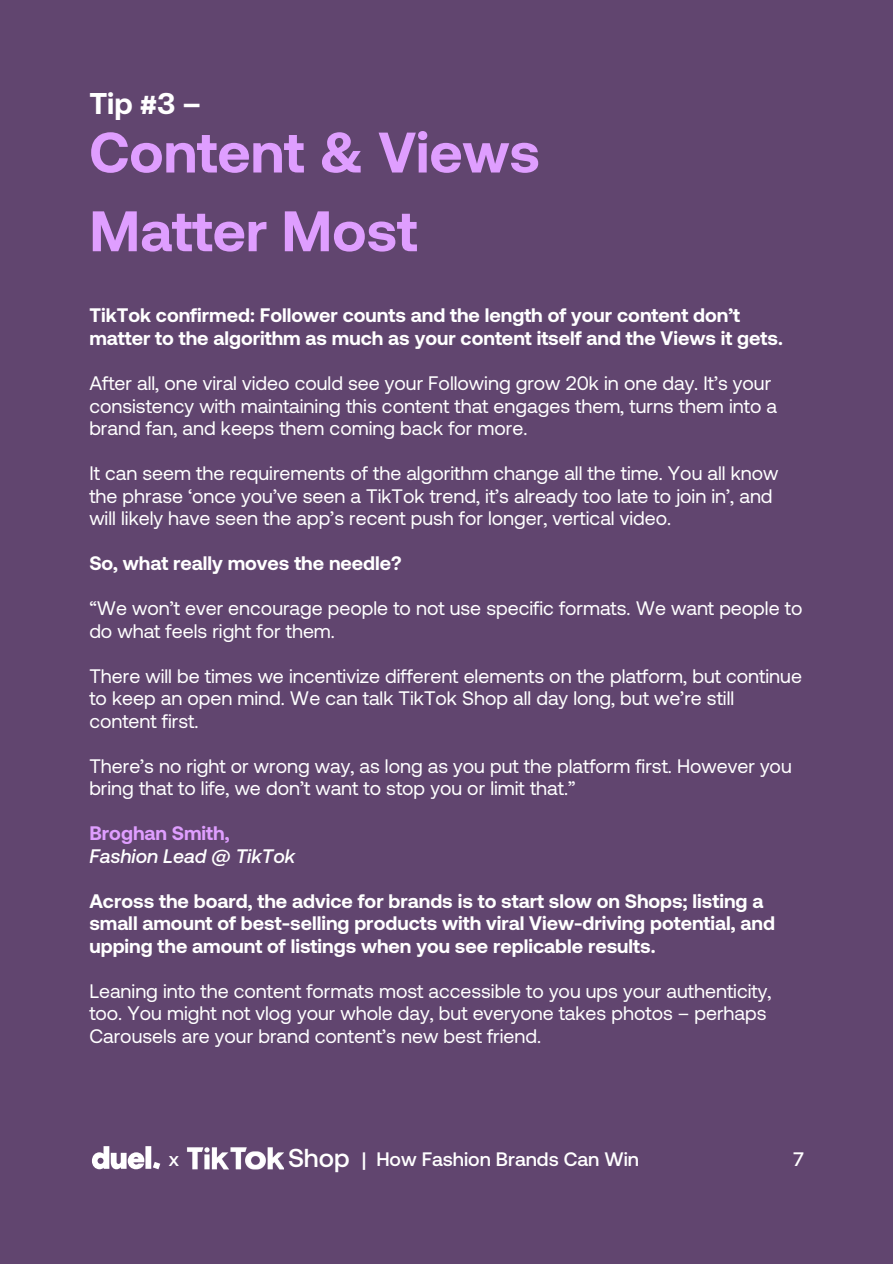
<style>
.page{position:relative;width:893px;height:1264px;background:#fff}
.page>*{position:absolute;margin:0;border:0;box-sizing:border-box;transform-origin:0 0}
.t1{font:700 57px/78.8px "Aeonik";color:#df9eff}
.t2{font:700 30px "Aeonik";color:#fff}
.t3{font:500 25.95px "Aeonik";color:#fff}
.t4{font:19.5px/22.5px "Aeonik";color:#fff}
.t5{font:700 19.5px/22.5px "Aeonik";color:#fff}
.t6{font:italic 500 19.5px/22.5px "Aeonik";color:#fff}
.t7{font:500 19.5px "Aeonik";color:#fff}
.s1{font-weight:700;font-style:normal;color:#df9eff}
</style>
<div class="page">
<div style="left:0;top:0;width:892px;height:1263px;background:#61456f"></div>
<svg style="left:92px;top:1146px;width:68px;height:23px"></svg>
<img style="left:187px;top:1147px;width:97px;height:21px">
<p class="t2" style="left:89px;top:92px;width:113px">Tip #3 –</p>
<h4 class="t1" style="left:89px;top:119px;width:452px">Content &amp; Views<br>Matter Most</h4>
<p class="t5" style="left:89px;top:306px;width:695px">TikTok confirmed: Follower counts and the length of your content don’t matter to the algorithm as much as your content itself and the Views it gets.</p>
<p class="t4" style="left:89px;top:374px;width:689px">After all, one viral video could see your Following grow 20k in one day. It’s your consistency with maintaining this content that engages them, turns them into a brand fan, and keeps them coming back for more.</p>
<h4 class="t4" style="left:89px;top:464px;width:690px">It can seem the requirements of the algorithm change all the time. You all know the phrase ‘once you’ve seen a TikTok trend, it’s already too late to join in’, and will likely have seen the app’s recent push for longer, vertical video.</h4>
<h4 class="t5" style="left:89px;top:554px;width:314px">So, what really moves the needle?</h4>
<p class="t4" style="left:89px;top:599px;width:714px">“We won’t ever encourage people to not use specific formats. We want people to do what feels right for them.</p>
<p class="t4" style="left:89px;top:666px;width:714px">There will be times we incentivize different elements on the platform, but continue to keep an open mind. We can talk TikTok Shop all day long, but we’re still content first.</p>
<p class="t4" style="left:89px;top:756px;width:704px">There’s no right or wrong way, as long as you put the platform first. However you bring that to life, we don’t want to stop you or limit that.”</p>
<p class="t6" style="left:89px;top:824px;width:207px"><span class="s1">Broghan Smith,<br></span>Fashion Lead @ TikTok</p>
<h3 class="t5" style="left:89px;top:891px;width:687px">Across the board, the advice for brands is to start slow on Shops; listing a small amount of best-selling products with viral View-driving potential, and upping the amount of listings when you see replicable results.</h3>
<h4 class="t4" style="left:89px;top:981px;width:683px">Leaning into the content formats most accessible to you ups your authenticity, too. You might not vlog your whole day, but everyone takes photos – perhaps<br>Carousels are your brand content’s new best friend.</h4>
<p class="t7" style="left:169px;top:1151px;width:12px">x</p>
<p class="t3" style="left:288px;top:1147px;width:63px">Shop</p>
<h1 class="t7" style="left:362px;top:1151px;width:279px">| How Fashion Brands Can Win</h1>
<h2 class="t7" style="left:793px;top:1151px;width:12px">7</h2>
</div>
